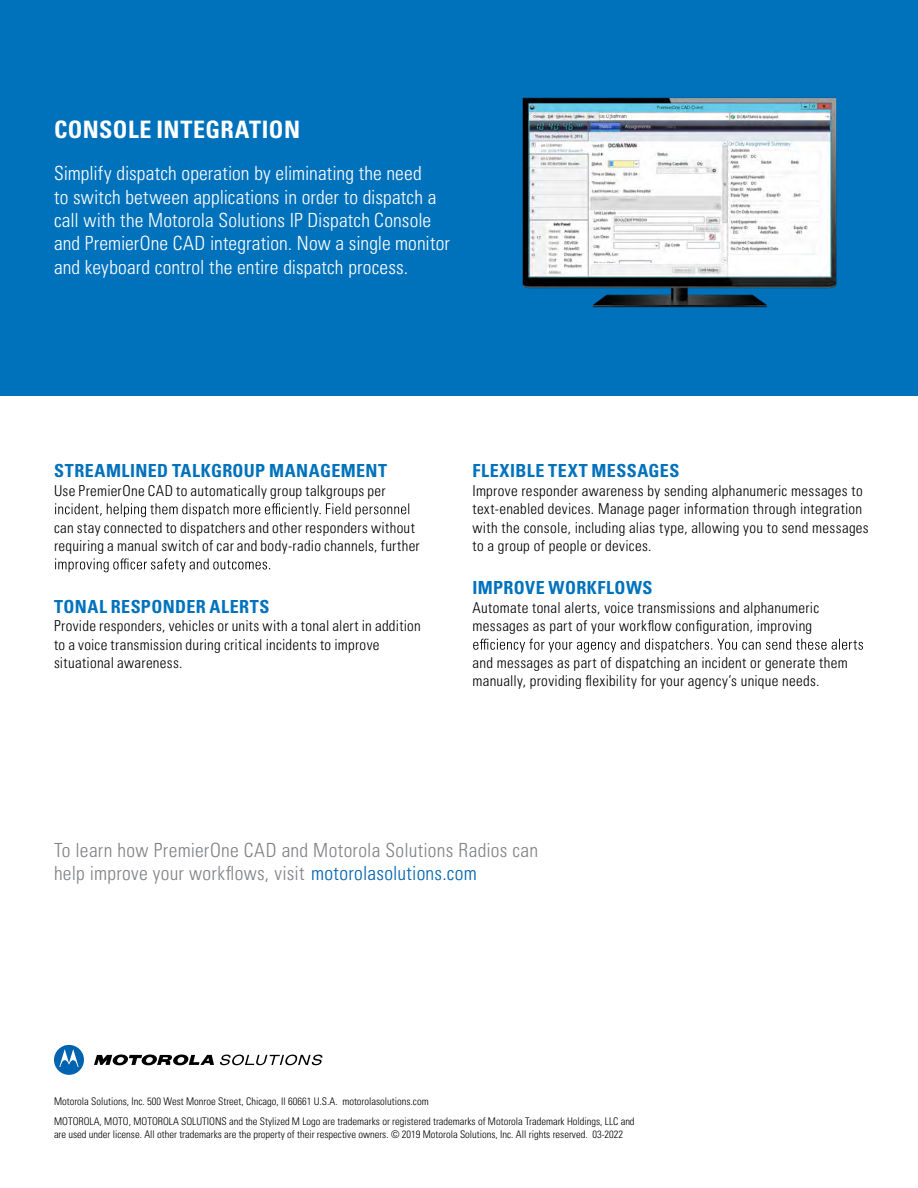
<style>
.page{position:relative;width:918px;height:1188px;background:#fff}
.page>*{position:absolute;margin:0;border:0;box-sizing:border-box;transform-origin:0 0}
.t1{font:700 condensed 24px "Univers LT Pro";letter-spacing:.015em;color:#fff}
.t2{font:300 condensed 19.5px/23.4px "Univers LT Pro";letter-spacing:.005em;color:#fff}
.t3{font:300 condensed 19.5px/23.2px "Univers LT Pro";letter-spacing:.015em;color:#808285}
.t4{font:700 condensed 18px "Univers LT Pro";letter-spacing:.025em;color:#0072bc}
.t5{font:300 condensed 15px/18.3px "Univers LT Pro";letter-spacing:.02em;color:#000}
.t6{font:300 condensed 10.5px/19.8px "Univers LT Pro";color:#000}
.s1{color:#0063b0}
</style>
<div class="page">
<svg style="left:94px;top:1055px;width:120px;height:11px"></svg>
<svg style="left:54px;top:1045px;width:30px;height:30px"></svg>
<svg style="left:220px;top:1055px;width:102px;height:10px"></svg>
<svg style="left:55px;top:503px;width:354px;height:14px"></svg>
<svg style="left:55px;top:558px;width:215px;height:14px"></svg>
<div style="left:0;top:0;width:918px;height:395px;background:#0072bc"></div>
<img style="left:522px;top:97px;width:315px;height:211px">
<svg style="left:473px;top:639px;width:390px;height:14px"></svg>
<h1 class="t1" style="left:54px;top:115px;width:248px">CONSOLE INTEGRATION</h1>
<p class="t2" style="left:54px;top:160px;width:397px">Simplify dispatch operation by eliminating the need<br>to switch between applications in order to dispatch a call with the Motorola Solutions IP Dispatch Console and PremierOne CAD integration. Now a single monitor and keyboard control the entire dispatch process.</p>
<p class="t4" style="left:54px;top:460px;width:335px">STREAMLINED TALKGROUP MANAGEMENT</p>
<p class="t5" style="left:54px;top:481px;width:333px">Use PremierOne CAD to automatically group talkgroups per</p>
<p class="t5" style="left:54px;top:517px;width:367px">can stay connected to dispatchers and other responders without requiring a manual switch of car and body-radio channels, further</p>
<p class="t4" style="left:54px;top:595px;width:217px">TONAL RESPONDER ALERTS</p>
<p class="t5" style="left:54px;top:616px;width:368px">Provide responders, vehicles or units with a tonal alert in addition to a voice transmission during critical incidents to improve situational awareness.</p>
<p class="t4" style="left:472px;top:460px;width:208px">FLEXIBLE TEXT MESSAGES</p>
<p class="t5" style="left:472px;top:481px;width:398px">Improve responder awareness by sending alphanumeric messages to text-enabled devices. Manage pager information through integration with the console, including alias type, allowing you to send messages to a group of people or devices.</p>
<p class="t4" style="left:472px;top:577px;width:182px">IMPROVE WORKFLOWS</p>
<p class="t5" style="left:472px;top:598px;width:348px">Automate tonal alerts, voice transmissions and alphanumeric messages as part of your workflow configuration, improving</p>
<p class="t5" style="left:472px;top:653px;width:377px">and messages as part of dispatching an incident or generate them manually, providing flexibility for your agency’s unique needs.</p>
<h2 class="t3" style="left:54px;top:837px;width:486px">To learn how PremierOne CAD and Motorola Solutions Radios can help improve your workflows, visit <span class="s1">motorolasolutions.com</span></h2>
<p class="t6" style="left:54px;top:1091px;width:582px">Motorola Solutions, Inc. 500 West Monroe Street, Chicago, Il 60661 U.S.A. motorolasolutions.com<br>MOTOROLA, MOTO, MOTOROLA SOLUTIONS and the Stylized M Logo are trademarks or registered trademarks of Motorola Trademark Holdings, LLC and</p>
<p class="t6" style="left:54px;top:1124px;width:571px">are used under license. All other trademarks are the property of their respective owners. © 2019 Motorola Solutions, Inc. All rights reserved. 03-2022</p>
</div>
